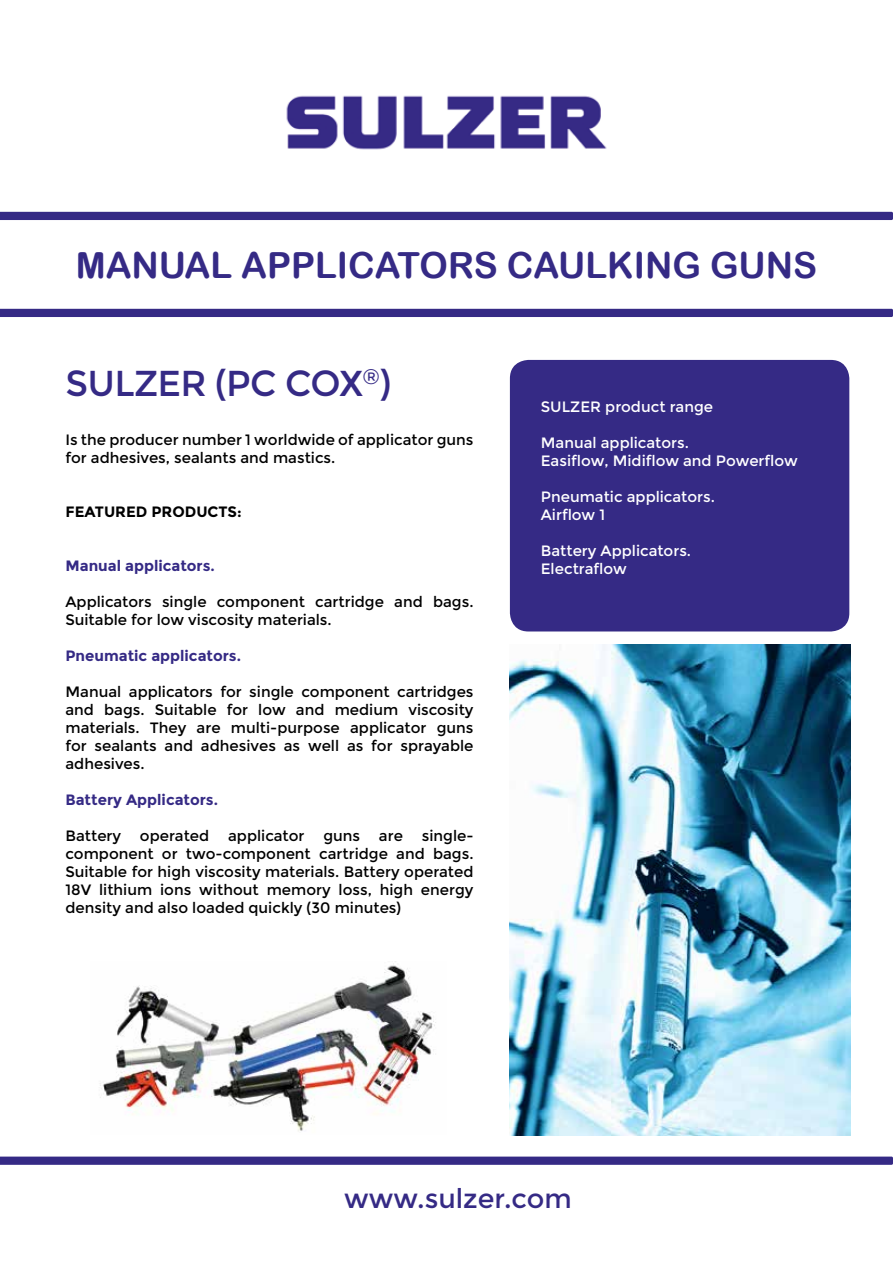
<style>
.page{position:relative;width:893px;height:1263px;background:#fff}
.page>*{position:absolute;margin:0;border:0;box-sizing:border-box;transform-origin:0 0}
.t1{font:36px "Arial Rounded MT Bold";color:#352a85}
.t2{font:36px "Montserrat";letter-spacing:-.02em;color:#352a85}
.t3{font:27px "Montserrat";color:#352a85}
.t4{font:15px/18px "Montserrat";color:#000}
.t5{font:15px/18px "Montserrat";color:#fff}
.t6{font:700 15px "Montserrat";color:#352a85}
.t7{font:700 15px "Montserrat";color:#000}
</style>
<div class="page">
<img style="left:100px;top:961px;width:336px;height:170px">
<img style="left:286px;top:95px;width:321px;height:55px">
<div style="left:510px;top:360px;width:339px;height:271px;background:#352a85;border-radius:19px"></div>
<img style="left:510px;top:644px;width:340px;height:491px">
<div style="left:0;top:212px;width:893px;height:8px;background:#352a85"></div>
<div style="left:0;top:309px;width:893px;height:8px;background:#352a85"></div>
<svg style="left:0;top:1156px;width:893px;height:9px;background:#463c8f"></svg>
<h1 class="t1" style="left:76px;top:243px;width:743px">MANUAL APPLICATORS CAULKING GUNS</h1>
<h1 class="t2" style="left:65px;top:363px;width:327px">SULZER (PC COX<sup>®</sup>)</h1>
<p class="t4" style="left:65px;top:431px;width:410px">Is the producer number 1 worldwide of applicator guns for adhesives, sealants and mastics.</p>
<p class="t7" style="left:65px;top:503px;width:178px">FEATURED PRODUCTS:</p>
<p class="t6" style="left:65px;top:557px;width:151px">Manual applicators.</p>
<p class="t4" style="left:65px;top:593px;width:410px">Applicators single component cartridge and bags.<br>Suitable for low viscosity materials.</p>
<p class="t6" style="left:65px;top:647px;width:177px">Pneumatic applicators.</p>
<p class="t4" style="left:65px;top:683px;width:410px;text-align:justify">Manual applicators for single component cartridges and bags. Suitable for low and medium viscosity materials. They are multi-purpose applicator guns for sealants and adhesives as well as for sprayable adhesives.</p>
<p class="t6" style="left:65px;top:791px;width:154px">Battery Applicators.</p>
<p class="t4" style="left:65px;top:827px;width:57px">Battery</p>
<p class="t4" style="left:140px;top:827px;width:71px">operated</p>
<p class="t4" style="left:228px;top:827px;width:78px">applicator</p>
<p class="t4" style="left:323px;top:827px;width:38px">guns</p>
<p class="t4" style="left:379px;top:827px;width:26px">are</p>
<p class="t4" style="left:65px;top:827px;width:410px;text-align:justify;text-indent:356px">single&shy;component or two-component cartridge and bags.<br>Suitable for high viscosity materials. Battery operated 18V lithium ions without memory loss, high energy density and also loaded quickly (30 minutes)</p>
<p class="t5" style="left:541px;top:398px;width:174px">SULZER product range</p>
<p class="t5" style="left:541px;top:434px;width:258px">Manual applicators.<br>Easiflow, Midiflow and Powerflow</p>
<p class="t5" style="left:541px;top:488px;width:176px">Pneumatic applicators.<br>Airflow 1</p>
<p class="t5" style="left:541px;top:542px;width:152px">Battery Applicators.<br>Electraflow</p>
<h2 class="t3" style="left:344px;top:1183px;width:229px">www.sulzer.com</h2>
</div>
